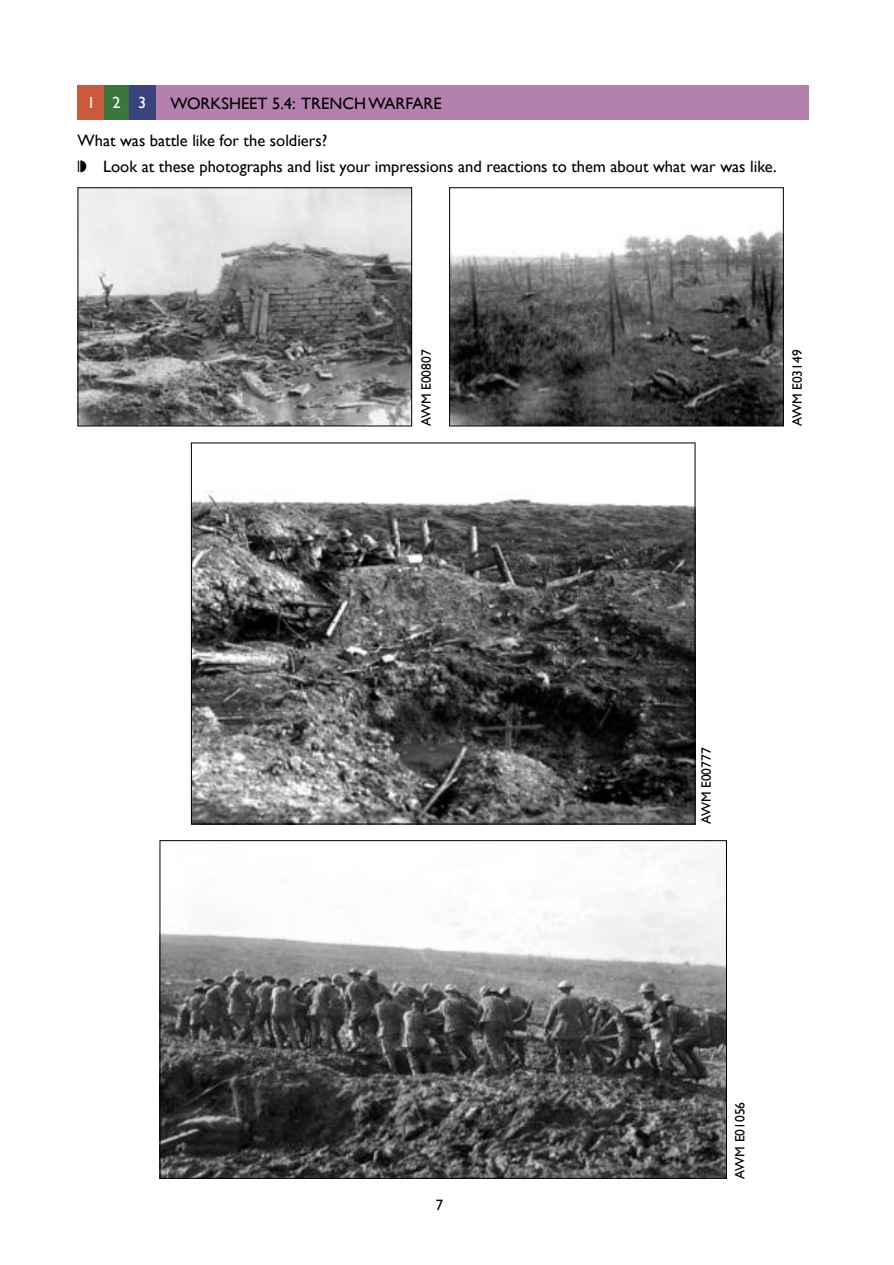
<style>
.page{position:relative;width:894px;height:1265px;background:#fff}
.page>*{position:absolute;margin:0;border:0;box-sizing:border-box;transform-origin:0 0}
.t1{font:16.5px/26px "Gill Sans";color:#000}
.t2{font:16.2px "Gill Sans";color:#fff}
.t3{font:15px "Gill Sans";color:#000}
.t4{font:13.5px "Gill Sans";color:#000}
</style>
<div class="page">
<hr style="left:78px;top:85px;width:731px;height:1px;background:#a0c963">
<div style="left:78px;top:86px;width:731px;height:33px;background:#b480ad"></div>
<div style="left:99px;top:85px;width:36px;height:34px;background:#3b763c"></div>
<div style="left:78px;top:85px;width:26px;height:34px;background:#ca5a3b"></div>
<div style="left:130px;top:85px;width:26px;height:34px;background:#3a437d"></div>
<img style="left:80px;top:189px;width:330px;height:235px">
<div style="left:78px;top:187px;width:334px;height:239px;border:1px solid #000"></div>
<img style="left:451px;top:230px;width:331px;height:194px">
<div style="left:449px;top:187px;width:335px;height:239px;border:1px solid #000"></div>
<img style="left:193px;top:490px;width:500px;height:332px">
<img style="left:162px;top:850px;width:563px;height:326px">
<p class="t2" style="left:53px;top:97px;width:95px">K31 2 3</p>
<p class="t1" style="left:171px;top:92px;width:273px">WORKSHEET 5.4: TRENCHWARFARE</p>
<p class="t1" style="left:78px;top:129px;width:701px">What was battle like for the soldiers?<br>❘◗ Look at these photographs and list your impressions and reactions to them about what war was like.</p>
<p class="t4" style="left:421px;top:426px;width:78px;rotate:-90deg">AWM E00807</p>
<p class="t4" style="left:793px;top:426px;width:78px;rotate:-90deg">AWM E03149</p>
<p class="t3" style="left:436px;top:1199px;width:9px">7</p>
<p class="t4" style="left:702px;top:824px;width:78px;rotate:-90deg">AWM E00777</p>
<p class="t4" style="left:735px;top:1178px;width:78px;rotate:-90deg">AWM E01056</p>
</div>
